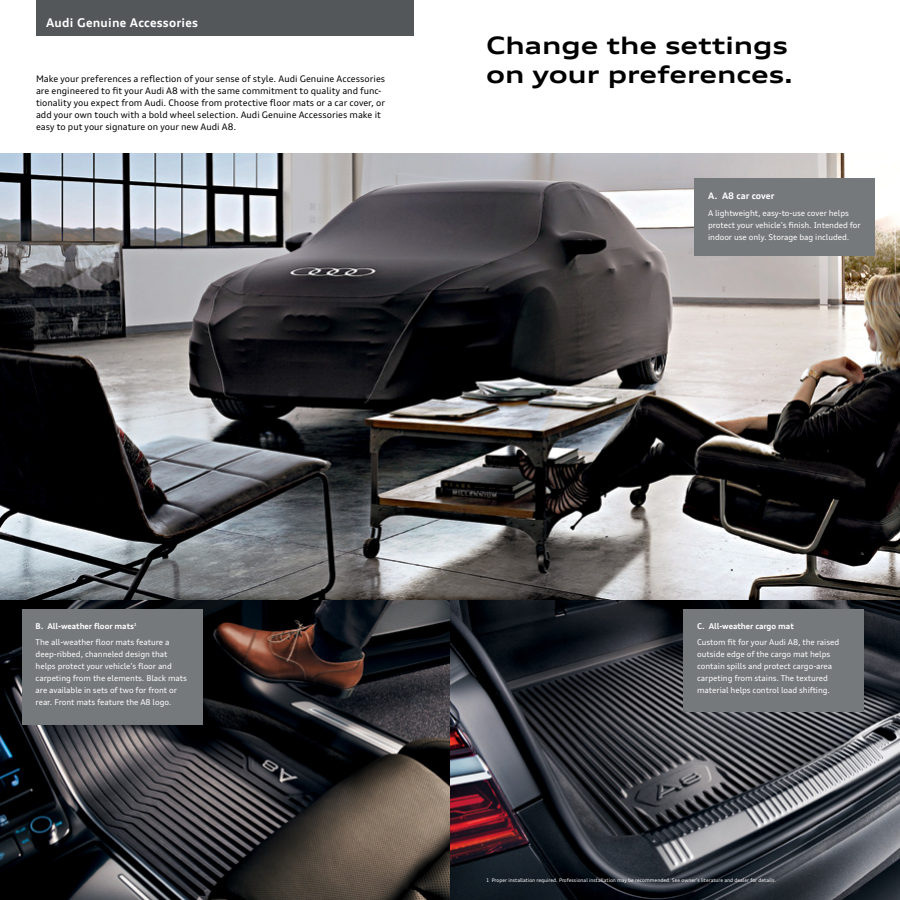
<style>
.page{position:relative;width:900px;height:900px;background:#fff}
.page>*{position:absolute;margin:0;border:0;box-sizing:border-box;transform-origin:0 0}
.t1{font:700 expanded 24px "Audi Type";color:#000}
.t2{font:700 12px "Audi Type";letter-spacing:.02em;color:#fff}
.t3{font:9px/12px "Audi Type";color:#000}
.t4{font:700 9px "Audi Type";color:#fff}
.t5{font:8px/12px "Audi Type";letter-spacing:-.005em;color:#fff}
.t6{font:700 8px "Audi Type";letter-spacing:-.005em;color:#fff}
.t7{font:5px "Audi Type";color:#fff}
.s1{font-weight:700}
</style>
<div class="page">
<div style="left:36px;top:0;width:378px;height:36px;background:#53575a"></div>
<img style="left:0;top:153px;width:900px;height:747px">
<div style="left:684px;top:609px;width:90px;height:68px;background:#76797b"></div>
<div style="left:774px;top:609px;width:90px;height:68px;background:#76797b"></div>
<div style="left:684px;top:677px;width:180px;height:34px;background:#76797b"></div>
<div style="left:22px;top:609px;width:60px;height:116px;background:#76797b"></div>
<div style="left:82px;top:609px;width:120px;height:116px;background:#76797b"></div>
<div style="left:695px;top:179px;width:180px;height:76px;background:#76797b"></div>
<h2 class="t2" style="left:46px;top:15px;width:153px">Audi Genuine Accessories</h2>
<h1 class="t1" style="left:486px;top:30px;width:304px">Change the settings</h1>
<p class="t3" style="left:36px;top:73px;width:351px">Make your preferences a reflection of your sense of style. Audi Genuine Accessories</p>
<h1 class="t1" style="left:486px;top:59px;width:309px">on your preferences.</h1>
<p class="t3" style="left:36px;top:85px;width:351px">are engineered to fit your Audi A8 with the same commitment to quality and func&shy;tionality you expect from Audi. Choose from protective floor mats or a car cover, or add your own touch with a bold wheel selection. Audi Genuine Accessories make it easy to put your signature on your new Audi A8.</p>
<p class="t5" style="left:36px;top:617px;width:135px;line-height:16.5px"><span class="s1">B. All-weather floor mats</span>¹<br>The all-weather floor mats feature a</p>
<p class="t5" style="left:36px;top:648px;width:153px">deep-ribbed, channeled design that helps protect your vehicle’s floor and carpeting from the elements. Black mats are available in sets of two for front or rear. Front mats feature the A8 logo.</p>
<p class="t4" style="left:708px;top:190px;width:68px">A. A8 car cover</p>
<p class="t5" style="left:708px;top:207px;width:154px">A lightweight, easy-to-use cover helps protect your vehicle’s finish. Intended for indoor use only. Storage bag included.</p>
<p class="t6" style="left:697px;top:621px;width:98px">C. All-weather cargo mat</p>
<p class="t5" style="left:697px;top:636px;width:144px">Custom fit for your Audi A8, the raised outside edge of the cargo mat helps contain spills and protect cargo-area carpeting from stains. The textured material helps control load shifting.</p>
<p class="t7" style="left:486px;top:877px;width:291px">1 Proper installation required. Professional installation may be recommended. See owner’s literature and dealer for details.</p>
</div>
